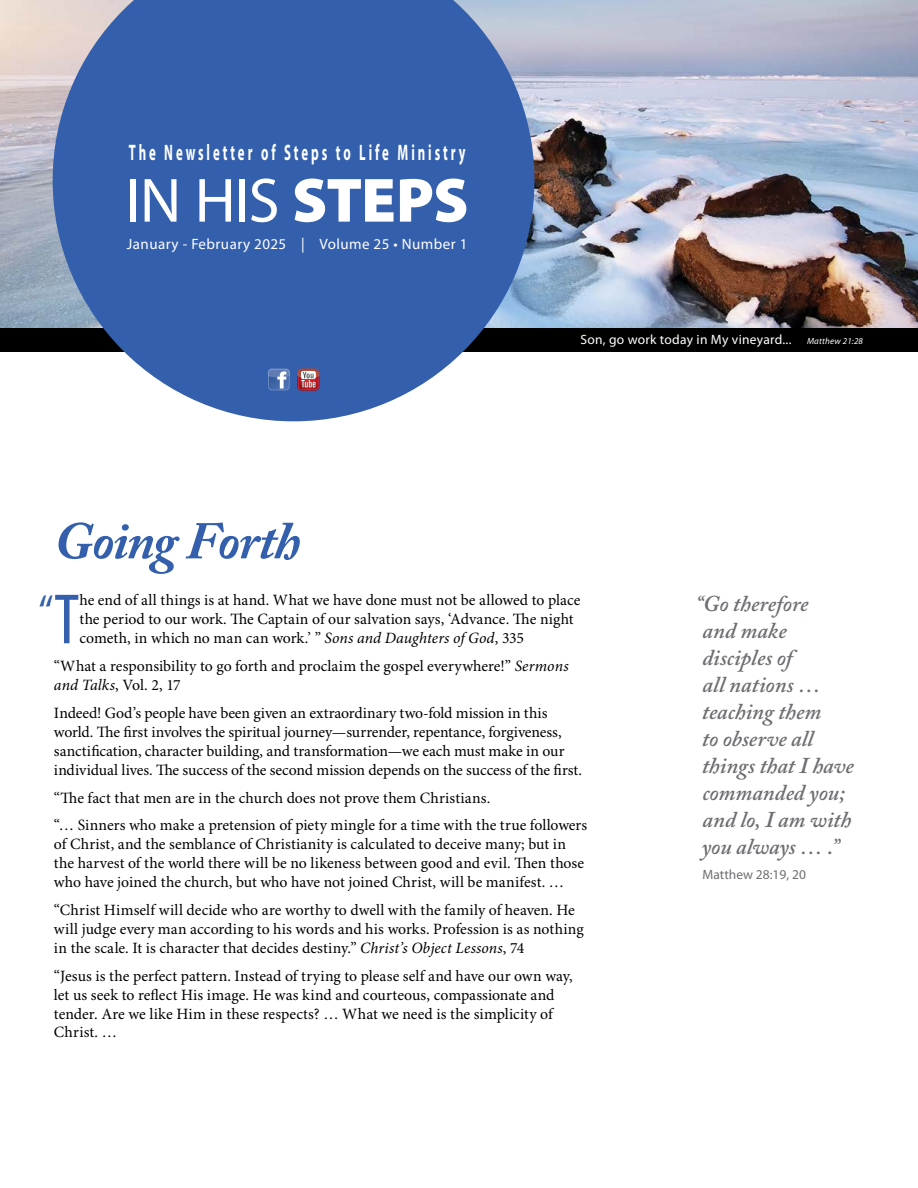
<style>
.page{position:relative;width:918px;height:1188px;background:#fff}
.page>*{position:absolute;margin:0;border:0;box-sizing:border-box;transform-origin:0 0}
.t1{font:condensed 71.85px "Myriad Pro";color:#335fac}
.t2{font:63px "Myriad Pro";color:#fff}
.t3{font:italic 700 52.5px "Adobe Caslon Pro";letter-spacing:-.025em;color:#335fac}
.t4{font:condensed 47.85px "Myriad Pro";color:#335fac}
.t5{font:italic 600 22.5px/27px "Adobe Caslon Pro";letter-spacing:-.005em;color:#6d6e71}
.t6{font:700 22.5px "Myriad Pro";letter-spacing:.23em;color:#fff;scale:.57 1}
.t7{font:15.75px/18.9px "Minion Pro";color:#000}
.t8{font:15px "Myriad Pro";letter-spacing:.03em;color:#fff}
.t9{font:13.5px "Myriad Pro";letter-spacing:.02em;color:#fff}
.t10{font:13.5px "Myriad Pro";color:#6d6e71}
.s1{font-weight:900}
.s2{font-style:italic;font-size:9px}
.s3{font-style:italic}
</style>
<div class="page">
<img style="left:0;top:0;width:918px;height:328px">
<div style="left:0;top:328px;width:918px;height:24px;background:#000"></div>
<svg style="left:53px;top:0;width:481px;height:421px;background:#4c71b2"></svg>
<svg style="left:268px;top:368px;width:22px;height:23px"></svg>
<svg style="left:297px;top:369px;width:22px;height:22px"></svg>
<h3 class="t6" style="left:129px;top:139px;width:592px">The Newsletter of Steps to Life Ministry</h3>
<h2 class="t2" style="left:126px;top:162px;width:344px">IN HIS <span class="s1">STEPS</span></h2>
<p class="t8" style="left:127px;top:234px;width:342px">January - February 2025 | Volume 25 • Number 1</p>
<p class="t9" style="left:580px;top:331px;width:284px">Son, go work today in My vineyard... <span class="s2">Matthew 21:28</span></p>
<h3 class="t3" style="left:54px;top:510px;width:248px">Going Forth</h3>
<h1 class="t1" style="left:54px;top:581px;width:27px">T</h1>
<p class="t7" style="left:79px;top:592px;width:503px">he end of all things is at hand. What we have done must not be allowed to place the period to our work. The Captain of our salvation says, ‘Advance. The night cometh, in which no man can work.’ ” <span class="s3">Sons and Daughters of God</span>, 335</p>
<p class="t7" style="left:54px;top:657px;width:516px">“What a responsibility to go forth and proclaim the gospel everywhere!” <span class="s3">Sermons and Talks</span>, Vol. 2, 17</p>
<p class="t7" style="left:54px;top:704px;width:530px">Indeed! God’s people have been given an extraordinary two-fold mission in this world. The first involves the spiritual journey—surrender, repentance, forgiveness, sanctification, character building, and transformation—we each must make in our individual lives. The success of the second mission depends on the success of the first.</p>
<p class="t7" style="left:54px;top:784px;width:535px;line-height:27.9px">“The fact that men are in the church does not prove them Christians.<br>“… Sinners who make a pretension of piety mingle for a time with the true followers</p>
<p class="t7" style="left:54px;top:835px;width:532px">of Christ, and the semblance of Christianity is calculated to deceive many; but in the harvest of the world there will be no likeness between good and evil. Then those who have joined the church, but who have not joined Christ, will be manifest. …</p>
<p class="t7" style="left:54px;top:901px;width:531px">“Christ Himself will decide who are worthy to dwell with the family of heaven. He will judge every man according to his words and his works. Profession is as nothing in the scale. It is character that decides destiny.” <span class="s3">Christ’s Object Lessons</span>, 74</p>
<p class="t7" style="left:54px;top:967px;width:520px">“Jesus is the perfect pattern. Instead of trying to please self and have our own way, let us seek to reflect His image. He was kind and courteous, compassionate and tender. Are we like Him in these respects? … What we need is the simplicity of Christ. …</p>
<h3 class="t4" style="left:39px;top:586px;width:16px">“</h3>
<h3 class="t5" style="left:695px;top:589px;width:160px">“Go therefore<br>and make disciples of<br>all nations … teaching them<br>to observe all things that I have commanded you; and lo, I am with you always … .”</h3>
<p class="t10" style="left:703px;top:866px;width:105px">Matthew 28:19, 20</p>
</div>
